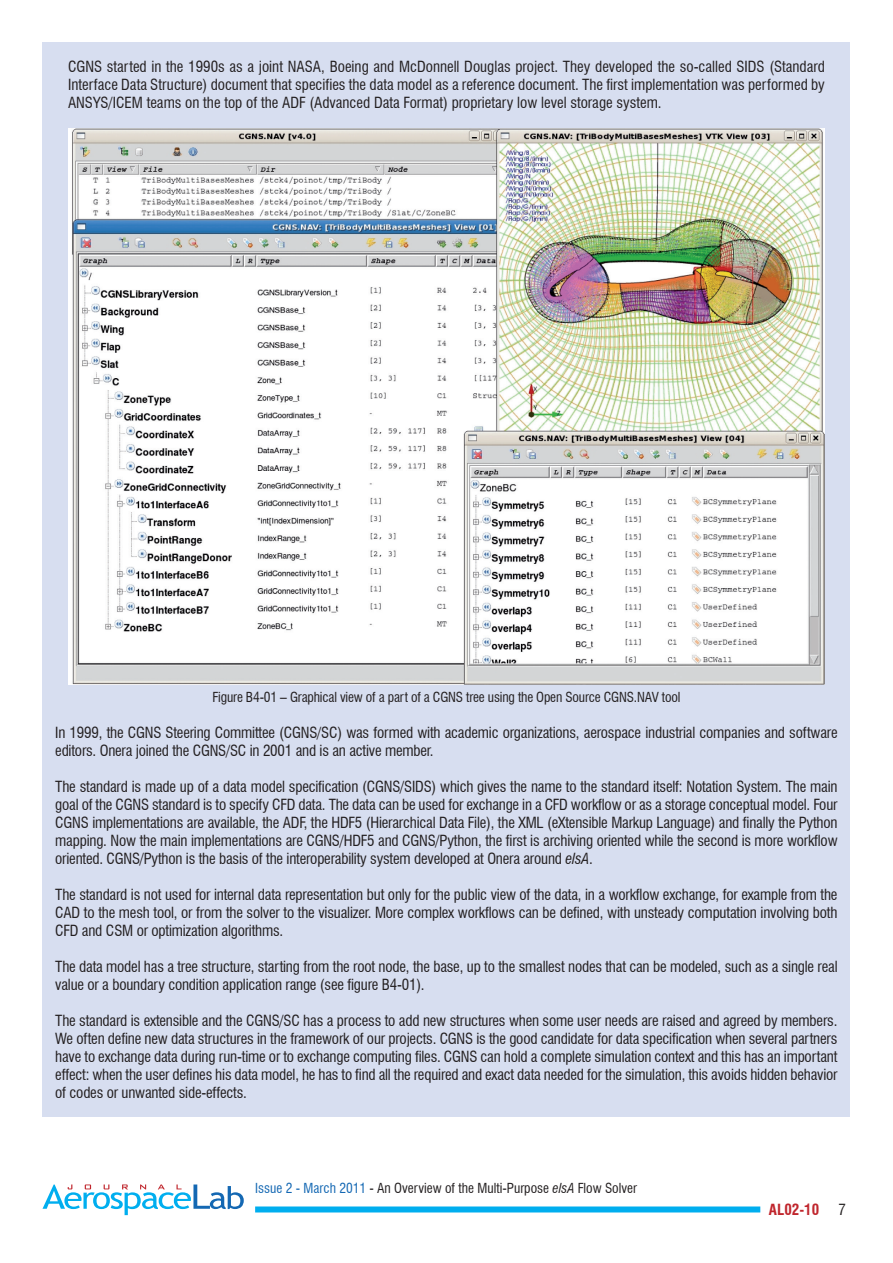
<style>
.page{position:relative;width:893px;height:1263px;background:#fff}
.page>*{position:absolute;margin:0;border:0;box-sizing:border-box;transform-origin:0 0}
.t1{font:condensed 15px/18px "Swiss 721 BT";letter-spacing:-.01em;color:#231f20;text-align:justify}
.t2{font:700 condensed 15px "Swiss 721 BT";color:#c0262d}
.t3{font:condensed 13.5px "Swiss 721 BT";letter-spacing:-.01em;color:#231f20}
.s1{font-style:italic}
.s2{color:#1468b3}
</style>
<div class="page">
<div style="left:255px;top:1206px;width:505px;height:6px;background:#00aeef"></div>
<svg style="left:43px;top:1184px;width:201px;height:31px"></svg>
<div style="left:43px;top:42px;width:807px;height:1074px;background:#d7def0"></div>
<img style="left:69px;top:128px;width:755px;height:557px">
<p class="t1" style="left:68px;top:58px;width:758px">CGNS started in the 1990s as a joint NASA, Boeing and McDonnell Douglas project. They developed the so-called SIDS (Standard Interface Data Structure) document that specifies the data model as a reference document. The first implementation was performed by ANSYS/ICEM teams on the top of the ADF (Advanced Data Format) proprietary low level storage system.</p>
<p class="t3" style="left:213px;top:689px;width:469px">Figure B4-01 – Graphical view of a part of a CGNS tree using the Open Source CGNS.NAV tool</p>
<p class="t1" style="left:55px;top:724px;width:784px">In 1999, the CGNS Steering Committee (CGNS/SC) was formed with academic organizations, aerospace industrial companies and software editors. Onera joined the CGNS/SC in 2001 and is an active member.</p>
<p class="t1" style="left:55px;top:778px;width:784px">The standard is made up of a data model specification (CGNS/SIDS) which gives the name to the standard itself: Notation System. The main goal of the CGNS standard is to specify CFD data. The data can be used for exchange in a CFD workflow or as a storage conceptual model. Four CGNS implementations are available, the ADF, the HDF5 (Hierarchical Data File), the XML (eXtensible Markup Language) and finally the Python mapping. Now the main implementations are CGNS/HDF5 and CGNS/Python, the first is archiving oriented while the second is more workflow oriented. CGNS/Python is the basis of the interoperability system developed at Onera around <span class="s1">elsA</span>.</p>
<p class="t1" style="left:55px;top:886px;width:784px">The standard is not used for internal data representation but only for the public view of the data, in a workflow exchange, for example from the CAD to the mesh tool, or from the solver to the visualizer. More complex workflows can be defined, with unsteady computation involving both CFD and CSM or optimization algorithms.</p>
<p class="t1" style="left:55px;top:958px;width:784px">The data model has a tree structure, starting from the root node, the base, up to the smallest nodes that can be modeled, such as a single real value or a boundary condition application range (see figure B4-01).</p>
<p class="t1" style="left:55px;top:1012px;width:784px">The standard is extensible and the CGNS/SC has a process to add new structures when some user needs are raised and agreed by members.<br>We often define new data structures in the framework of our projects. CGNS is the good candidate for data specification when several partners have to exchange data during run-time or to exchange computing files. CGNS can hold a complete simulation context and this has an important effect: when the user defines his data model, he has to find all the required and exact data needed for the simulation, this avoids hidden behavior of codes or unwanted side-effects.</p>
<p class="t3" style="left:255px;top:1180px;width:383px"><span class="s2">Issue 2 - March 2011</span> - An Overview of the Multi-Purpose <span class="s1">elsA</span> Flow Solver</p>
<p class="t2" style="left:769px;top:1200px;width:52px">AL02-10</p>
<p class="t1" style="left:838px;top:1200px;width:9px">7</p>
</div>
